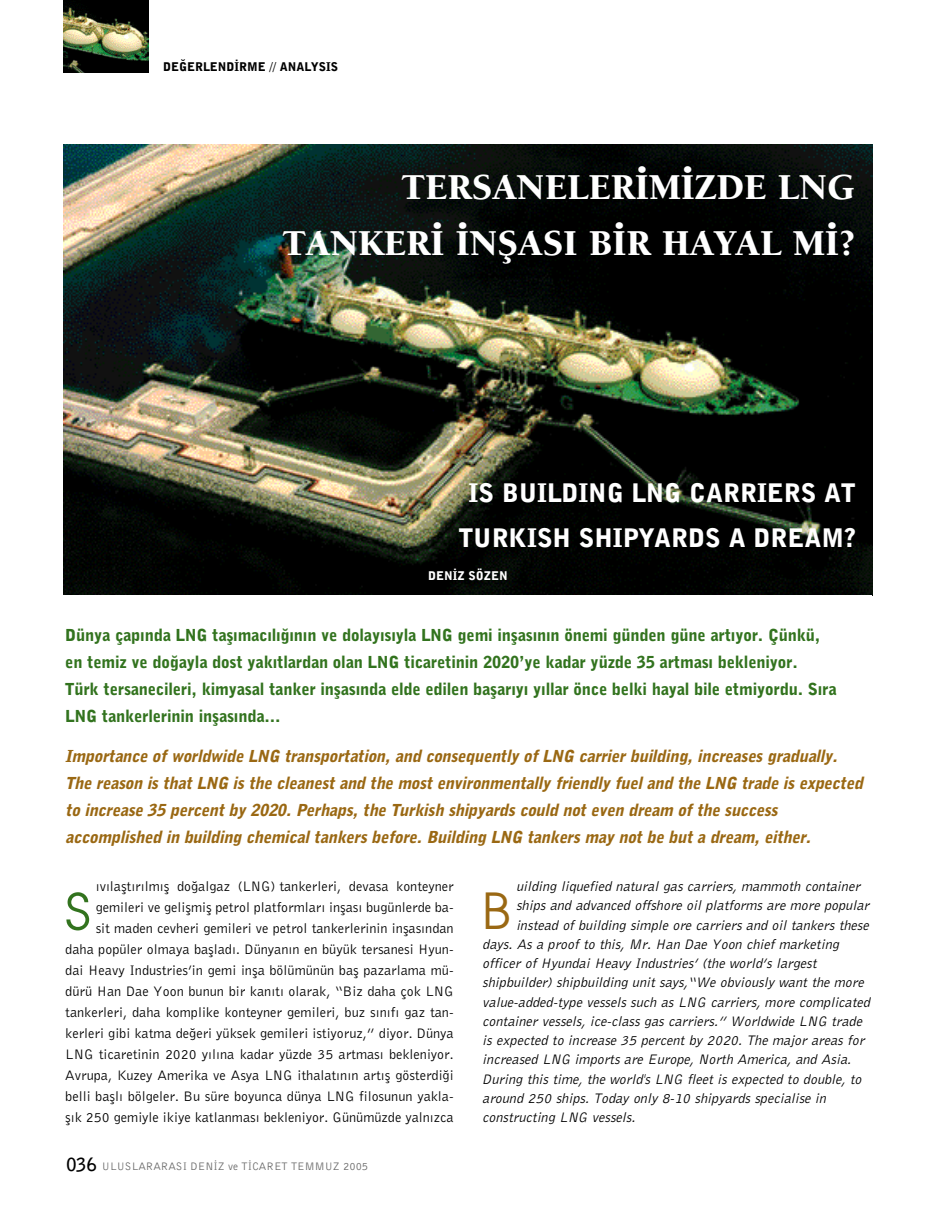
<style>
.page{position:relative;width:936px;height:1212px;background:#fff}
.page>*{position:absolute;margin:0;border:0;box-sizing:border-box;transform-origin:0 0}
.t1{font:50.1px "Avant Gar Turk";color:#32731e}
.t2{font:49.5px "Avant Gar Turk";color:#9a6813}
.t3{font:37.5px/55.5px "Berkeley T Black";color:#fff;text-align:right}
.t4{font:25.5px/45px "Bell Gothic BT Black Ti";color:#fff;text-align:center}
.t5{font:16.5px/27px "Bell Gothic BT Black Elekt Italic Ti";letter-spacing:-.015em;color:#9a6813}
.t6{font:16.5px/27px "Bell Gothic BT Black Ti";letter-spacing:-.01em;color:#32731e}
.t7{font:14.25px/21px "Bell Gothic BT Roman Ti";color:#000;text-align:right}
.t8{font:14.25px "Bell Gothic BT Elek Italic Ti";color:#000}
.t9{font:12px "Bell Gothic BT Black Ti";color:#000}
.t10{font:12px "Bell Gothic BT Black Ti";color:#fff}
.t11{font:11.25px "Bell Gothic BT Roman Ti";color:#666}
.s1{font-family:"Bell Gothic BT Bold Ti";font-size:18px;color:#000}
</style>
<div class="page">
<img style="left:64px;top:0;width:85px;height:72px">
<img style="left:64px;top:145px;width:808px;height:450px">
<p class="t9" style="left:163px;top:59px;width:176px">DE⁄ERLEND‹RME // ANALYSIS</p>
<h3 class="t3" style="left:282px;top:157px;width:574px">TERSANELER‹M‹ZDE LNG<br>TANKER‹ ‹NfiASI B‹R HAYAL M‹?</h3>
<h3 class="t4" style="left:459px;top:470px;width:398px">IS BUILDING LNG CARRIERS AT<br>TURKISH SHIPYARDS A DREAM?</h3>
<p class="t10" style="left:428px;top:568px;width:81px">DEN‹Z SÖZEN</p>
<p class="t6" style="left:65px;top:621px;width:772px">Dünya çap›nda LNG tafl›mac›l›¤›n›n ve dolay›s›yla LNG gemi inflas›n›n önemi günden güne art›yor. Çünkü, en temiz ve do¤ayla dost yak›tlardan olan LNG ticaretinin 2020’ye kadar yüzde 35 artmas› bekleniyor.<br>Türk tersanecileri, kimyasal tanker inflas›nda elde edilen baflar›y› y›llar önce belki hayal bile etmiyordu. S›ra LNG tankerlerinin inflas›nda...</p>
<p class="t5" style="left:65px;top:742px;width:799px">Importance of worldwide LNG transportation, and consequently of LNG carrier building, increases gradually.<br>The reason is that LNG is the cleanest and the most environmentally friendly fuel and the LNG trade is expected to increase 35 percent by 2020. Perhaps, the Turkish shipyards could not even dream of the success accomplished in building chemical tankers before. Building LNG tankers may not be but a dream, either.</p>
<p class="t7" style="left:65px;top:875px;width:390px">›v›laflt›r›lm›fl do¤algaz (LNG) tankerleri, devasa konteyner gemileri ve geliflmifl petrol platformlar› inflas› bugünlerde ba-<br>sit maden cevheri gemileri ve petrol tankerlerinin inflas›ndan daha popüler olmaya bafllad›. Dünyan›n en büyük tersanesi Hyun&shy;dai Heavy Industries’in gemi infla bölümünün bafl pazarlama mü&shy;dürü Han Dae Yoon bunun bir kan›t› olarak, “Biz daha çok LNG tankerleri, daha komplike konteyner gemileri, buz s›n›f› gaz tan&shy;kerleri gibi katma de¤eri yüksek gemileri istiyoruz,” diyor. Dünya LNG ticaretinin 2020 y›l›na kadar yüzde 35 artmas› bekleniyor.<br>Avrupa, Kuzey Amerika ve Asya LNG ithalat›n›n art›fl gösterdi¤i belli bafll› bölgeler. Bu süre boyunca dünya LNG filosunun yakla&shy;fl›k 250 gemiyle ikiye katlanmas› bekleniyor. Günümüzde yaln›zca</p>
<h2 class="t2" style="left:482px;top:880px;width:30px">B</h2>
<p class="t8" style="left:516px;top:877px;width:345px">uilding liquefied natural gas carriers, mammoth container</p>
<p class="t8" style="left:516px;top:897px;width:354px">ships and advanced offshore oil platforms are more popular</p>
<p class="t8" style="left:516px;top:916px;width:354px">instead of building simple ore carriers and oil tankers these</p>
<p class="t8" style="left:482px;top:935px;width:358px">days. As a proof to this, Mr. Han Dae Yoon chief marketing</p>
<p class="t8" style="left:482px;top:954px;width:335px">officer of Hyundai Heavy Industries’ (the world’s largest</p>
<p class="t8" style="left:482px;top:974px;width:383px">shipbuilder) shipbuilding unit says,“We obviously want the more</p>
<p class="t8" style="left:482px;top:993px;width:389px">value-added-type vessels such as LNG carriers, more complicated</p>
<p class="t8" style="left:482px;top:1012px;width:381px">container vessels, ice-class gas carriers.” Worldwide LNG trade</p>
<p class="t8" style="left:482px;top:1031px;width:383px">is expected to increase 35 percent by 2020. The major areas for</p>
<p class="t8" style="left:482px;top:1051px;width:370px">increased LNG imports are Europe, North America, and Asia.</p>
<p class="t8" style="left:482px;top:1070px;width:381px">During this time, the world's LNG fleet is expected to double, to</p>
<p class="t8" style="left:482px;top:1089px;width:345px">around 250 ships. Today only 8-10 shipyards specialise in</p>
<p class="t8" style="left:482px;top:1108px;width:155px">constructing LNG vessels.</p>
<h1 class="t1" style="left:65px;top:880px;width:26px">S</h1>
<p class="t11" style="left:67px;top:1159px;width:303px"><span class="s1">036</span> ULUSLARARASI DEN‹Z ve T‹CARET TEMMUZ 2005</p>
</div>
